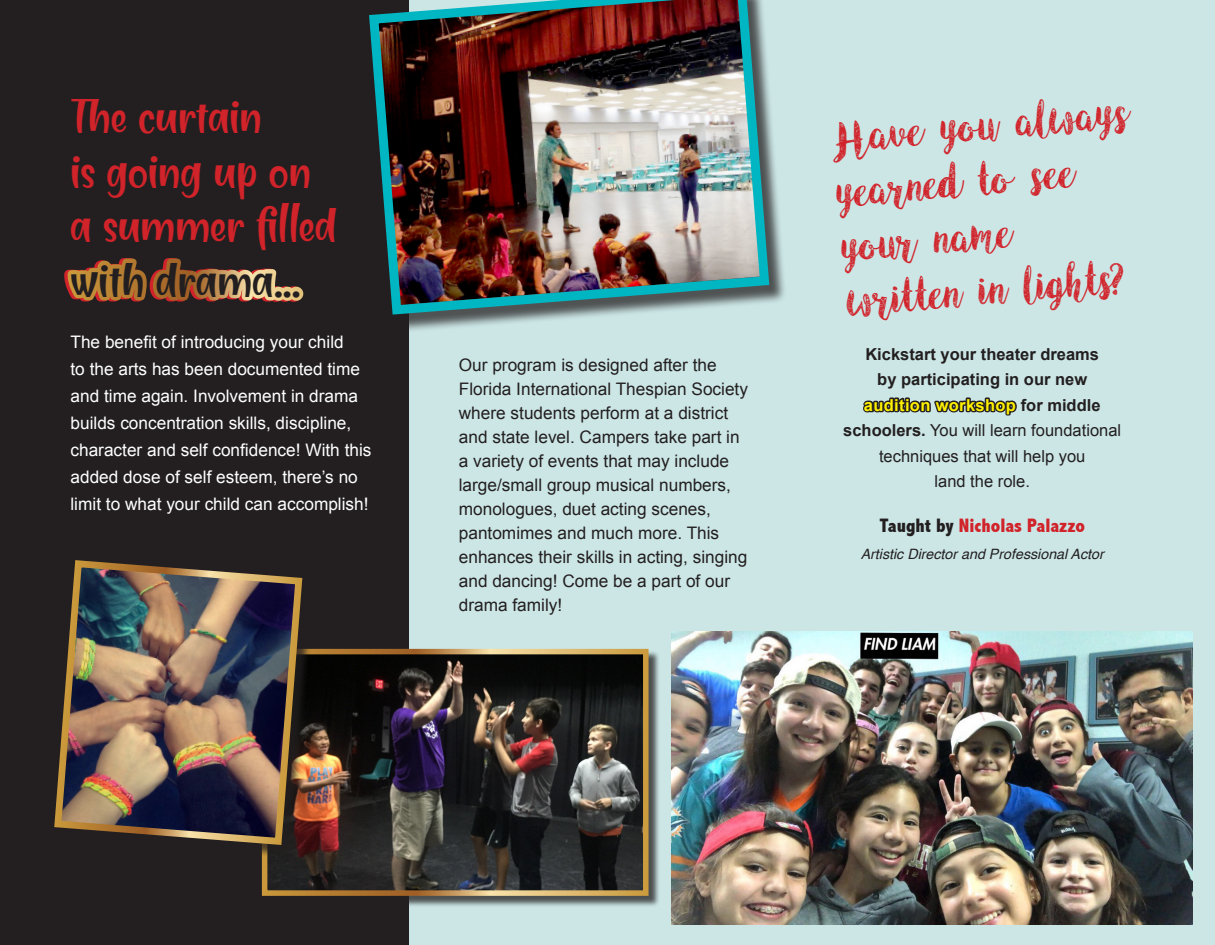
<style>
.page{position:relative;width:1215px;height:945px;background:#fff}
.page>*{position:absolute;margin:0;border:0;box-sizing:border-box;transform-origin:0 0}
.t1{font:45.6px/54.8px "Angeline Vintage";color:#d1232a}
.t2{font:45.3px/54.4px "Blending Attraction";color:#d1232a}
.t3{font:800 condensed 19.5px "Abadi";color:#d1232a}
.t4{font:17.25px/24px "Arial";color:#231f20}
.t5{font:17.25px/27px "Arial";color:#fff}
.t6{font:700 16.5px/25.5px "Arial";color:#231f20;text-align:center}
.t7{font:16.5px "Arial";color:#231f20}
.t8{font:italic 14.25px "Helvetica";color:#231f20}
.s1{color:#fff}
.s2{font-weight:400}
.s3{color:#231f20}
</style>
<div class="page">
<div style="left:0;top:0;width:410px;height:945px;background:#231f20"></div>
<div style="left:410px;top:0;width:805px;height:945px;background:#cce6e6"></div>
<div style="left:372px;top:0;width:416px;height:333px;background:#231f20;opacity:.75"></div>
<img style="left:364px;top:0;width:410px;height:319px">
<img style="left:672px;top:632px;width:521px;height:293px">
<div style="left:263px;top:650px;width:397px;height:257px;background:#231f20;opacity:.75"></div>
<img style="left:269px;top:656px;width:373px;height:233px">
<div style="left:56px;top:562px;width:260px;height:297px;background:#231f20;opacity:.75"></div>
<img style="left:51px;top:556px;width:255px;height:293px">
<p class="t2" style="left:70px;top:93px;width:193px">The curtain</p>
<p class="t2" style="left:70px;top:147px;width:268px">is going up on a summer filled <span class="s1">with drama...</span></p>
<p class="t5" style="left:70px;top:328px;width:303px">The benefit of introducing your child<br>to the arts has been documented time and time again. Involvement in drama builds concentration skills, discipline, character and self confidence! With this added dose of self esteem, there’s no limit to what your child can accomplish!</p>
<p class="t4" style="left:459px;top:353px;width:291px">Our program is designed after the Florida International Thespian Society where students perform at a district and state level. Campers take part in a variety of events that may include large/small group musical numbers, monologues, duet acting scenes, pantomimes and much more. This enhances their skills in acting, singing and dancing! Come be a part of our drama family!</p>
<p class="t1" style="left:828px;top:109px;width:298px;rotate:-5deg">Have you always yearned to see your name<br>written in lights?</p>
<p class="t6" style="left:843px;top:342px;width:279px">Kickstart your theater dreams<br>by participating in our new audition workshop for middle schoolers. <span class="s2">You will learn foundational techniques that will help you</span></p>
<p class="t7" style="left:935px;top:471px;width:97px">land the role.</p>
<p class="t3" style="left:880px;top:514px;width:207px"><span class="s3">Taught by</span> Nicholas Palazzo</p>
<p class="t8" style="left:861px;top:543px;width:245px">Artistic Director and Professional Actor</p>
</div>
